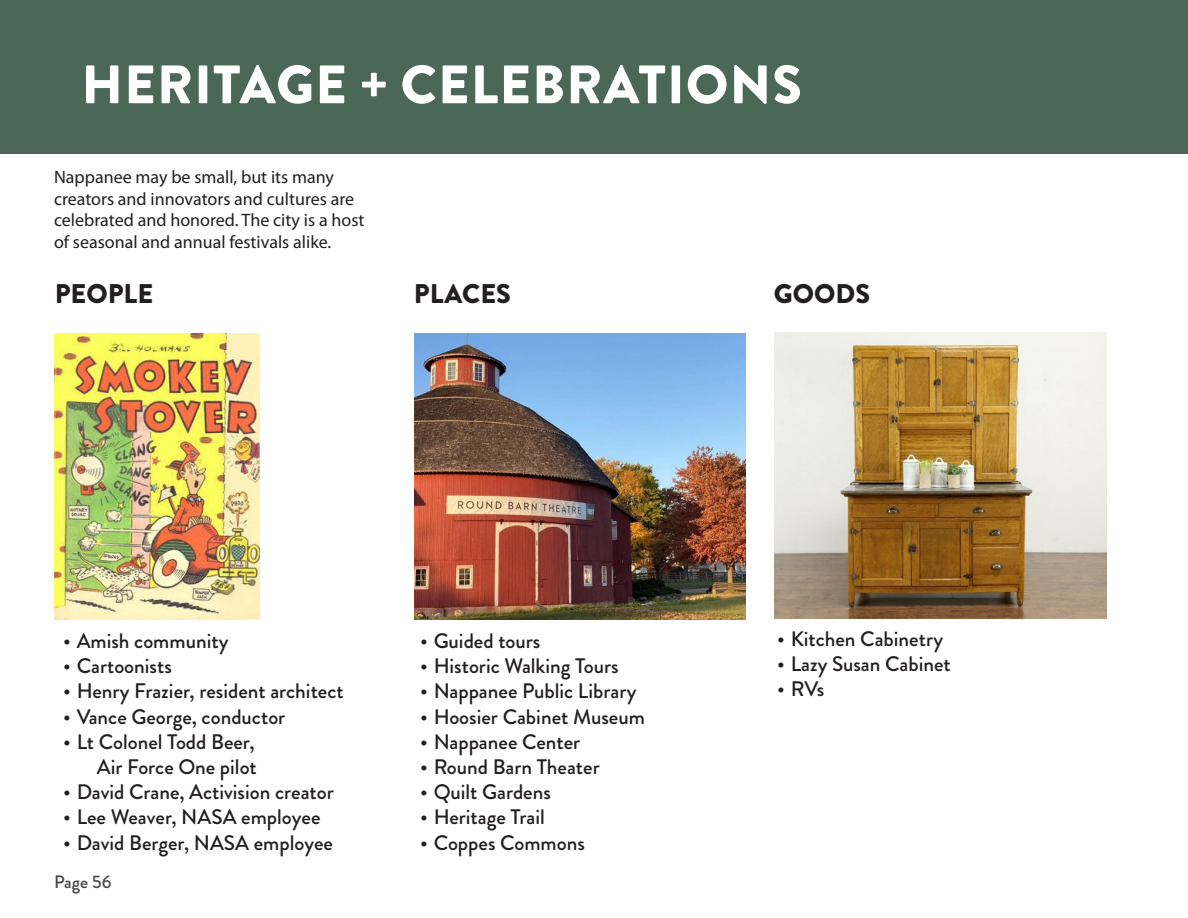
<style>
.page{position:relative;width:1188px;height:918px;background:#fff}
.page>*{position:absolute;margin:0;border:0;box-sizing:border-box;transform-origin:0 0}
.t1{font:900 54px "Brandon Grotesque";letter-spacing:.02em;color:#fff}
.t2{font:900 27px "Brandon Grotesque";color:#231f20}
.t3{font:500 21px/25.2px "Brandon Grotesque";color:#231f20;text-align:right}
.t4{font:18px/21.6px "Myriad Pro";color:#231f20}
.t5{font:500 18px "Brandon Grotesque";color:#474747}
</style>
<div class="page">
<div style="left:0;top:0;width:1188px;height:154px;background:#4b6758"></div>
<img style="left:54px;top:334px;width:205px;height:286px">
<img style="left:414px;top:334px;width:332px;height:286px">
<img style="left:774px;top:333px;width:333px;height:286px">
<h1 class="t1" style="left:81px;top:46px;width:722px">HERITAGE + CELEBRATIONS</h1>
<p class="t4" style="left:54px;top:166px;width:312px">Nappanee may be small, but its many creators and innovators and cultures are celebrated and honored. The city is a host of seasonal and annual festivals alike.</p>
<p class="t2" style="left:55px;top:274px;width:100px">PEOPLE</p>
<p class="t2" style="left:414px;top:274px;width:99px">PLACES</p>
<p class="t2" style="left:774px;top:274px;width:98px">GOODS</p>
<p class="t3" style="left:63px;top:629px;width:167px">• Amish community</p>
<p class="t3" style="left:63px;top:654px;width:110px">• Cartoonists</p>
<p class="t3" style="left:63px;top:679px;width:282px">• Henry Frazier, resident architect</p>
<p class="t3" style="left:63px;top:704px;width:224px">• Vance George, conductor</p>
<p class="t3" style="left:63px;top:729px;width:195px">• Lt Colonel Todd Beer,<br>Air Force One pilot</p>
<p class="t3" style="left:63px;top:780px;width:272px">• David Crane, Activision creator</p>
<p class="t3" style="left:63px;top:805px;width:259px">• Lee Weaver, NASA employee</p>
<p class="t3" style="left:63px;top:830px;width:271px">• David Berger, NASA employee</p>
<p class="t5" style="left:54px;top:869px;width:59px">Page 56</p>
<p class="t3" style="left:420px;top:629px;width:122px">• Guided tours</p>
<p class="t3" style="left:420px;top:654px;width:200px">• Historic Walking Tours</p>
<p class="t3" style="left:420px;top:679px;width:218px">• Nappanee Public Library</p>
<p class="t3" style="left:420px;top:704px;width:226px">• Hoosier Cabinet Museum</p>
<p class="t3" style="left:420px;top:729px;width:162px">• Nappanee Center</p>
<p class="t3" style="left:420px;top:755px;width:181px">• Round Barn Theater</p>
<p class="t3" style="left:420px;top:780px;width:132px">• Quilt Gardens</p>
<p class="t3" style="left:420px;top:805px;width:126px">• Heritage Trail</p>
<p class="t3" style="left:420px;top:830px;width:166px">• Coppes Commons</p>
<p class="t3" style="left:777px;top:627px;width:167px">• Kitchen Cabinetry</p>
<p class="t3" style="left:777px;top:652px;width:175px">• Lazy Susan Cabinet</p>
<p class="t3" style="left:777px;top:677px;width:49px">• RVs</p>
</div>
